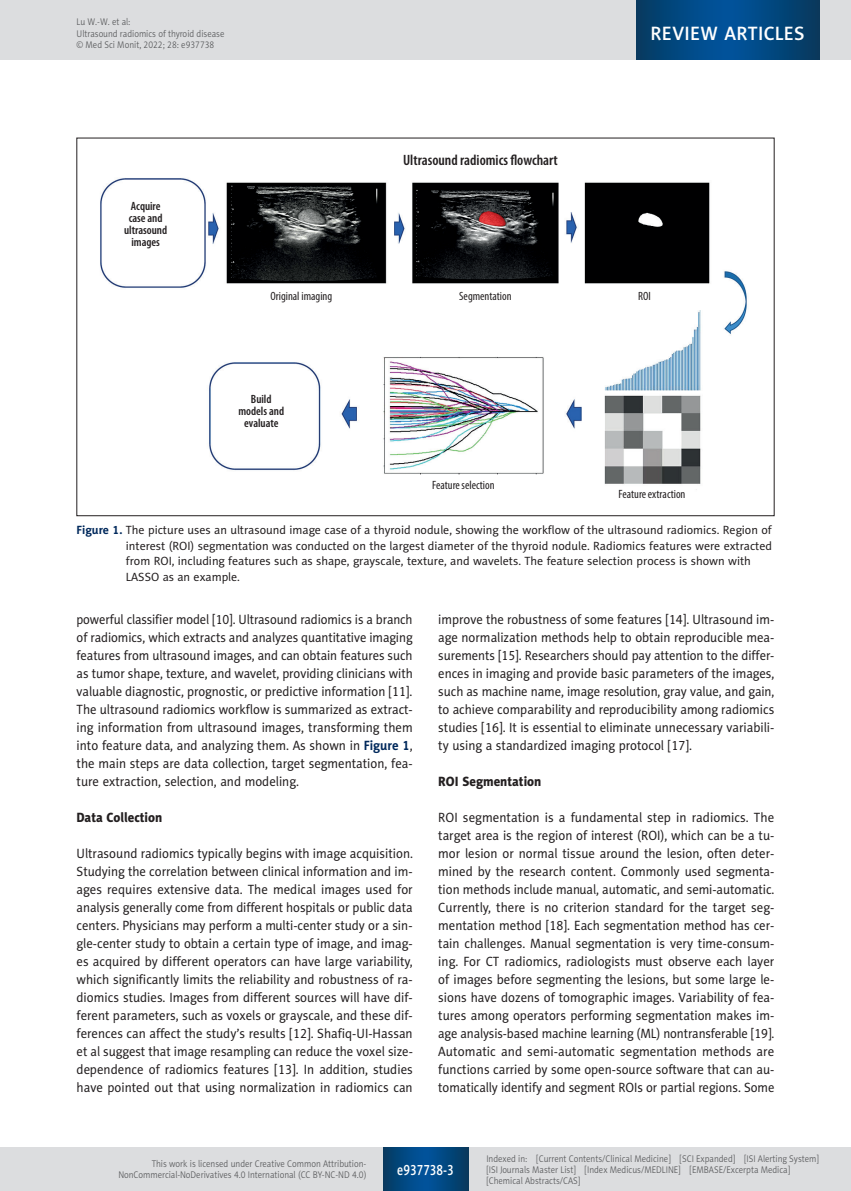
<style>
.page{position:relative;width:851px;height:1191px;background:#fff}
.page>*{position:absolute;margin:0;border:0;box-sizing:border-box;transform-origin:0 0}
.t1{font:19.5px "Naomi Sans EFN Medium";letter-spacing:.015em;color:#fff}
.t2{font:600 condensed 15px "Myriad Pro";color:#231f20}
.MSM_e-PAGINA{font:15px "Naomi Sans EFN Medium";color:#fff;scale:.8 1}
.MSM_Body{font:13.5px/18px "Naomi Sans EFN";color:#231f20;text-align:justify;scale:.95 1}
.MSM_Body-2{font:13.5px/18px "Naomi Sans EFN";color:#231f20;text-align:justify;scale:.96 1}
.MSM_Body-3{font:13.5px/18px "Naomi Sans EFN";color:#231f20;text-align:justify;scale:.93 1}
.MSM_Headline_2{font:13.5px "Naomi Sans EFN Heavy";color:#231f20;scale:.95 1}
.MSM_Rycina_tytul{font:12px/15.8px "Naomi Sans EFN";color:#231f20}
.t3{font:condensed 12px "Myriad Pro";color:#231f20}
.t4{font:600 condensed 12px/12px "Myriad Pro";color:#231f20;text-align:center}
.MSM_pagina_zywa{font:9.75px/11.2px "Naomi Sans EFN Light";color:#57585a;scale:.9 1}
.MSM_pagina_sygnatura{font:9.75px "Naomi Sans EFN Light";color:#57585a;scale:.9 1}
.s1{font-weight:700;color:#00295c}
</style>
<div class="page">
<img style="left:100px;top:178px;width:647px;height:312px">
<div style="left:0;top:1148px;width:850px;height:43px;background:#dcdddf"></div>
<svg style="left:383px;top:1147px;width:85px;height:43px;background:#02477e"></svg>
<div style="left:0;top:0;width:850px;height:60px;background:#dcdddf"></div>
<svg style="left:636px;top:0;width:183px;height:60px;background:#02477e"></svg>
<p class="MSM_pagina_zywa" style="left:77px;top:16px;width:166px">Lu W.-W. et al:<br>Ultrasound radiomics of thyroid disease</p>
<p class="MSM_pagina_sygnatura" style="left:77px;top:39px;width:154px">© Med Sci Monit, 2022; 28: e937738</p>
<h1 class="t1" style="left:650px;top:22px;width:155px">REVIEW ARTICLES</h1>
<p class="t4" style="left:124px;top:200px;width:45px">Acquire case and ultrasound images</p>
<p class="t2" style="left:403px;top:152px;width:156px">Ultrasound radiomics flowchart</p>
<p class="t3" style="left:270px;top:289px;width:63px">Original imaging</p>
<p class="t3" style="left:459px;top:289px;width:54px">Segmentation</p>
<p class="t3" style="left:638px;top:289px;width:14px">ROI</p>
<p class="t4" style="left:238px;top:393px;width:47px">Build models and evaluate</p>
<p class="t3" style="left:432px;top:478px;width:64px">Feature selection</p>
<p class="t3" style="left:618px;top:487px;width:68px">Feature extraction</p>
<p class="MSM_Rycina_tytul" style="left:126px;top:522px;width:647px;text-indent:-49px"><span class="s1">Figure 1.</span> The picture uses an ultrasound image case of a thyroid nodule, showing the workflow of the ultrasound radiomics. Region of interest (ROI) segmentation was conducted on the largest diameter of the thyroid nodule. Radiomics features were extracted from ROI, including features such as shape, grayscale, texture, and wavelets. The feature selection process is shown with LASSO as an example.</p>
<p class="MSM_Body-3" style="left:77px;top:610px;width:363px">powerful classifier model [10]. Ultrasound radiomics is a branch of radiomics, which extracts and analyzes quantitative imaging features from ultrasound images, and can obtain features such as tumor shape, texture, and wavelet, providing clinicians with valuable diagnostic, prognostic, or predictive information [11].<br>The ultrasound radiomics workflow is summarized as extract&shy;ing information from ultrasound images, transforming them into feature data, and analyzing them. As shown in <span class="s1">Figure 1</span>, the main steps are data collection, target segmentation, fea&shy;ture extraction, selection, and modeling.</p>
<p class="MSM_Headline_2" style="left:77px;top:809px;width:92px">Data Collection</p>
<p class="MSM_Body" style="left:77px;top:844px;width:355px">Ultrasound radiomics typically begins with image acquisition.<br>Studying the correlation between clinical information and im&shy;ages requires extensive data. The medical images used for analysis generally come from different hospitals or public data centers. Physicians may perform a multi-center study or a sin&shy;gle-center study to obtain a certain type of image, and imag&shy;es acquired by different operators can have large variability, which significantly limits the reliability and robustness of ra&shy;diomics studies. Images from different sources will have dif&shy;ferent parameters, such as voxels or grayscale, and these dif&shy;ferences can affect the study’s results [12]. Shafiq-UI-Hassan et al suggest that image resampling can reduce the voxel size&shy;dependence of radiomics features [13]. In addition, studies have pointed out that using normalization in radiomics can</p>
<p class="MSM_Body" style="left:438px;top:610px;width:355px">improve the robustness of some features [14]. Ultrasound im&shy;age normalization methods help to obtain reproducible mea&shy;surements [15]. Researchers should pay attention to the differ&shy;ences in imaging and provide basic parameters of the images, such as machine name, image resolution, gray value, and gain, to achieve comparability and reproducibility among radiomics studies [16]. It is essential to eliminate unnecessary variabili&shy;ty using a standardized imaging protocol [17].</p>
<p class="MSM_Headline_2" style="left:438px;top:773px;width:110px">ROI Segmentation</p>
<p class="MSM_Body-2" style="left:438px;top:808px;width:352px">ROI segmentation is a fundamental step in radiomics. The target area is the region of interest (ROI), which can be a tu&shy;mor lesion or normal tissue around the lesion, often deter&shy;mined by the research content. Commonly used segmenta&shy;tion methods include manual, automatic, and semi-automatic.<br>Currently, there is no criterion standard for the target seg&shy;mentation method [18]. Each segmentation method has cer&shy;tain challenges. Manual segmentation is very time-consum&shy;ing. For CT radiomics, radiologists must observe each layer of images before segmenting the lesions, but some large le&shy;sions have dozens of tomographic images. Variability of fea&shy;tures among operators performing segmentation makes im&shy;age analysis-based machine learning (ML) nontransferable [19].<br>Automatic and semi-automatic segmentation methods are functions carried by some open-source software that can au&shy;tomatically identify and segment ROIs or partial regions. Some</p>
<p class="MSM_pagina_zywa" style="left:118px;top:1158px;width:277px;text-align:right">This work is licensed under Creative Common Attribution-<br>NonCommercial-NoDerivatives 4.0 International (CC BY-NC-ND 4.0)</p>
<p class="MSM_e-PAGINA" style="left:397px;top:1160px;width:72px">e937738-3</p>
<p class="MSM_pagina_zywa" style="left:486px;top:1152px;width:371px">Indexed in: [Current Contents/Clinical Medicine] [SCI Expanded] [ISI Alerting System] [ISI Journals Master List] [Index Medicus/MEDLINE] [EMBASE/Excerpta Medica] [Chemical Abstracts/CAS]</p>
</div>
